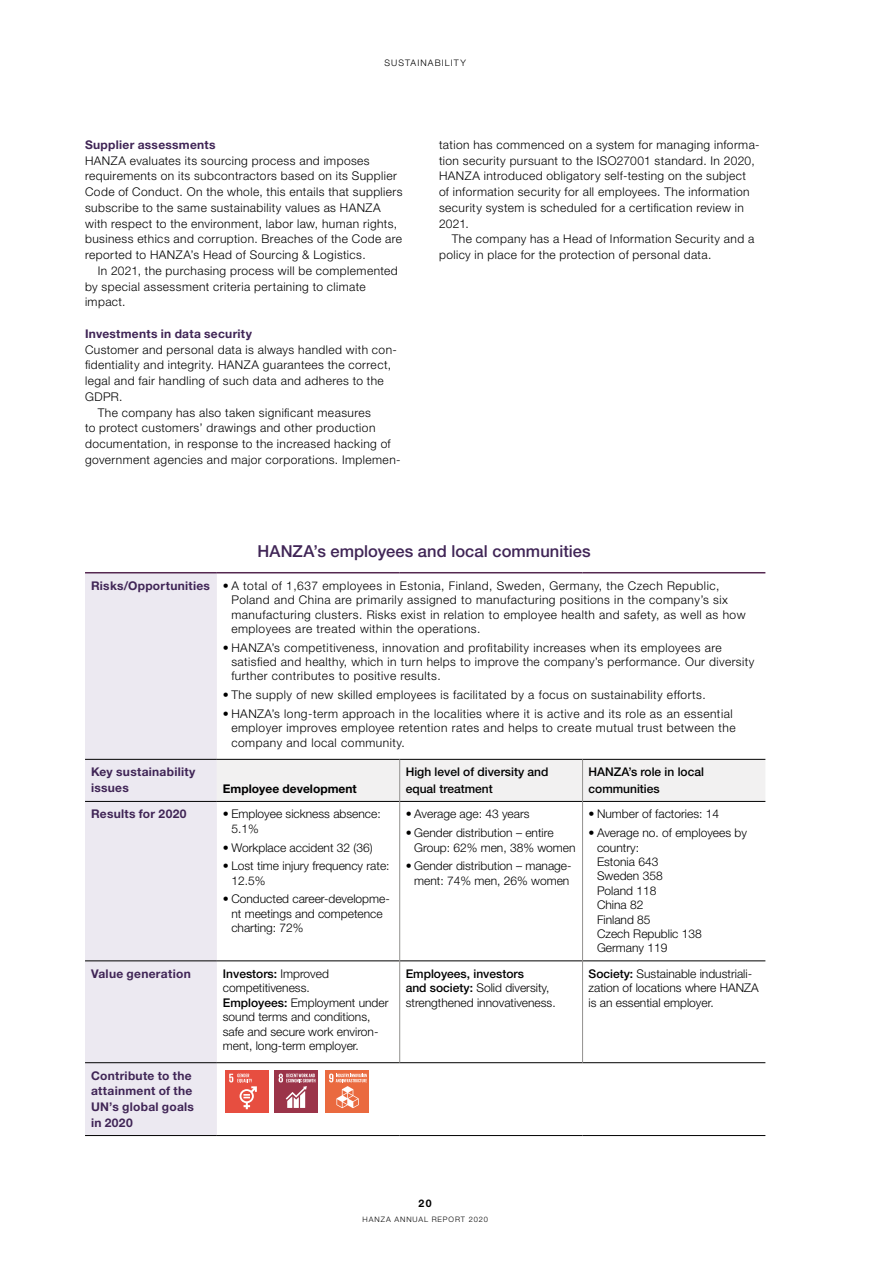
<style>
.page{position:relative;width:893px;height:1263px;background:#fff}
.page>*{position:absolute;margin:0;border:0;box-sizing:border-box;transform-origin:0 0}
.t1{font:500 16.5px "Helvetica Neue LT Std";letter-spacing:.005em;color:#402556}
.t2{font:300 12px/15.8px "Helvetica Neue LT Std";letter-spacing:.035em;color:#000}
.t3{font:300 12px/14.4px "Helvetica Neue LT Std";color:#000}
.t4{font:700 12px/15.8px "Helvetica Neue LT Std";letter-spacing:.025em;color:#402556}
.t5{font:500 12px/16.5px "Helvetica Neue LT Std";color:#000}
.t6{font:700 12px "Helvetica Neue LT Std";color:#000}
.t7{font:700 10.5px "Helvetica Neue LT Std";color:#000}
.t8{font:300 9px "Helvetica Neue LT Std";letter-spacing:.12em;color:#000}
.t9{font:300 7.5px "Helvetica Neue LT Std";letter-spacing:.125em;color:#000}
.s1{font-weight:700;color:#402556}
.s2{font-weight:500}
</style>
<div class="page">
<div style="left:85px;top:573px;width:132px;height:562px;background:#ece9f1"></div>
<div style="left:217px;top:760px;width:548px;height:41px;background:#f2f1f1"></div>
<hr style="left:85px;top:572px;width:132px;height:1px;background:#552851">
<hr style="left:217px;top:572px;width:183px;height:1px;background:#552851">
<hr style="left:400px;top:572px;width:183px;height:1px;background:#552851">
<hr style="left:583px;top:572px;width:182px;height:1px;background:#552851">
<hr style="left:85px;top:759px;width:132px;height:1px;background:#000">
<hr style="left:85px;top:801px;width:132px;height:1px;background:#000">
<hr style="left:85px;top:960px;width:132px;height:1px;background:#000">
<hr style="left:85px;top:1062px;width:132px;height:1px;background:#000">
<hr style="left:85px;top:1135px;width:132px;height:1px;background:#000">
<hr style="left:217px;top:759px;width:183px;height:1px;background:#000">
<hr style="left:400px;top:759px;width:183px;height:1px;background:#000">
<hr style="left:583px;top:759px;width:182px;height:1px;background:#000">
<hr style="left:217px;top:801px;width:182px;height:1px;background:#000">
<hr style="left:400px;top:801px;width:182px;height:1px;background:#000">
<hr style="left:583px;top:801px;width:182px;height:1px;background:#000">
<hr style="left:217px;top:960px;width:182px;height:1px;background:#000">
<hr style="left:400px;top:960px;width:182px;height:1px;background:#000">
<hr style="left:583px;top:960px;width:182px;height:1px;background:#000">
<hr style="left:217px;top:1062px;width:183px;height:1px;background:#000">
<hr style="left:400px;top:1062px;width:183px;height:1px;background:#000">
<hr style="left:583px;top:1062px;width:182px;height:1px;background:#000">
<hr style="left:217px;top:1135px;width:183px;height:1px;background:#000">
<hr style="left:400px;top:1135px;width:183px;height:1px;background:#000">
<hr style="left:583px;top:1135px;width:182px;height:1px;background:#000">
<hr style="left:399px;top:759px;width:1px;height:42px;background:#93918f">
<hr style="left:582px;top:759px;width:1px;height:42px;background:#93918f">
<hr style="left:399px;top:801px;width:1px;height:160px;background:#93918f">
<hr style="left:582px;top:801px;width:1px;height:160px;background:#93918f">
<hr style="left:399px;top:961px;width:1px;height:101px;background:#93918f">
<hr style="left:582px;top:961px;width:1px;height:101px;background:#93918f">
<div style="left:275px;top:1070px;width:43px;height:43px;background:#9b3449"></div>
<svg style="left:279px;top:1073px;width:36px;height:35px"></svg>
<div style="left:225px;top:1070px;width:44px;height:43px;background:#e74e40"></div>
<svg style="left:229px;top:1074px;width:28px;height:35px"></svg>
<div style="left:325px;top:1070px;width:44px;height:43px;background:#ea6a3f"></div>
<svg style="left:329px;top:1073px;width:38px;height:35px"></svg>
<p class="t8" style="left:385px;top:57px;width:83px">SUSTAINABILITY</p>
<p class="t4" style="left:85px;top:136px;width:132px">Supplier assessments</p>
<p class="t2" style="left:85px;top:152px;width:319px">HANZA evaluates its sourcing process and imposes requirements on its subcontractors based on its Supplier Code of Conduct. On the whole, this entails that suppliers subscribe to the same sustainability values as HANZA with respect to the environment, labor law, human rights, business ethics and corruption. Breaches of the Code are reported to HANZA’s Head of Sourcing &amp; Logistics.</p>
<p class="t2" style="left:85px;top:262px;width:314px;text-indent:13px">In 2021, the purchasing process will be complemented by special assessment criteria pertaining to climate impact.</p>
<p class="t4" style="left:85px;top:325px;width:168px">Investments in data security</p>
<p class="t2" style="left:85px;top:341px;width:313px">Customer and personal data is always handled with con-</p>
<p class="t2" style="left:85px;top:357px;width:307px">fidentiality and integrity. HANZA guarantees the correct,</p>
<p class="t2" style="left:85px;top:373px;width:300px">legal and fair handling of such data and adheres to the</p>
<p class="t2" style="left:85px;top:388px;width:39px">GDPR.</p>
<p class="t2" style="left:98px;top:404px;width:275px">The company has also taken significant measures</p>
<p class="t2" style="left:85px;top:420px;width:292px">to protect customers’ drawings and other production</p>
<p class="t2" style="left:85px;top:436px;width:307px">documentation, in response to the increased hacking of</p>
<p class="t2" style="left:85px;top:451px;width:317px">government agencies and major corporations. Implemen-</p>
<p class="t2" style="left:439px;top:136px;width:322px">tation has commenced on a system for managing informa&shy;tion security pursuant to the ISO27001 standard. In 2020, HANZA introduced obligatory self-testing on the subject<br>of information security for all employees. The information security system is scheduled for a certification review in 2021.</p>
<p class="t2" style="left:439px;top:231px;width:317px;text-indent:13px">The company has a Head of Information Security and a policy in place for the protection of personal data.</p>
<h1 class="t1" style="left:258px;top:541px;width:335px">HANZA’s employees and local communities</h1>
<p class="t2" style="left:231px;top:578px;width:516px;line-height:14.4px;text-indent:-140px"><span class="s1">Risks/Opportunities</span> • A total of 1,637 employees in Estonia, Finland, Sweden, Germany, the Czech Republic, Poland and China are primarily assigned to manufacturing positions in the company’s six manufacturing clusters. Risks exist in relation to employee health and safety, as well as how employees are treated within the operations.</p>
<p class="t2" style="left:231px;top:640px;width:524px;line-height:14.4px;text-indent:-9px">• HANZA’s competitiveness, innovation and profitability increases when its employees are satisfied and healthy, which in turn helps to improve the company’s performance. Our diversity further contributes to positive results.</p>
<p class="t2" style="left:223px;top:687px;width:484px">• The supply of new skilled employees is facilitated by a focus on sustainability efforts.</p>
<p class="t2" style="left:231px;top:706px;width:506px;line-height:14.4px;text-indent:-9px">• HANZA’s long-term approach in the localities where it is active and its role as an essential employer improves employee retention rates and helps to create mutual trust between the company and local community.</p>
<p class="t4" style="left:91px;top:764px;width:106px">Key sustainability issues</p>
<p class="t5" style="left:406px;top:764px;width:144px">High level of diversity and equal treatment</p>
<p class="t5" style="left:589px;top:764px;width:117px">HANZA’s role in local communities</p>
<p class="t6" style="left:223px;top:781px;width:135px">Employee development</p>
<p class="t4" style="left:91px;top:806px;width:97px">Results for 2020</p>
<p class="t3" style="left:231px;top:807px;width:151px;text-indent:-9px">• Employee sickness absence:<br>5.1%</p>
<p class="t3" style="left:223px;top:840px;width:151px">• Workplace accident 32 (36)</p>
<p class="t3" style="left:231px;top:858px;width:160px;text-indent:-9px">• Lost time injury frequency rate:<br>12.5%</p>
<p class="t3" style="left:231px;top:891px;width:160px;text-indent:-9px">• Conducted career-developme&shy;nt meetings and competence charting: 72%</p>
<p class="t3" style="left:406px;top:807px;width:125px">• Average age: 43 years</p>
<p class="t3" style="left:414px;top:825px;width:163px;text-indent:-9px">• Gender distribution – entire<br>Group: 62% men, 38% women</p>
<p class="t3" style="left:406px;top:858px;width:167px;text-align:center">• Gender distribution – manage&shy;ment: 74% men, 26% women</p>
<p class="t3" style="left:589px;top:807px;width:132px">• Number of factories: 14</p>
<p class="t3" style="left:597px;top:825px;width:151px;text-indent:-9px">• Average no. of employees by country:<br>Estonia 643<br>Sweden 358<br>Poland 118<br>China 82<br>Finland 85<br>Czech Republic 138<br>Germany 119</p>
<p class="t4" style="left:91px;top:965px;width:101px">Value generation</p>
<p class="t3" style="left:223px;top:966px;width:167px"><span class="s2">Investors:</span> Improved competitiveness.<br><span class="s2">Employees:</span> Employment under sound terms and conditions, safe and secure work environ&shy;ment, long-term employer.</p>
<p class="t3" style="left:406px;top:966px;width:152px"><span class="s2">Employees, investors<br>and society:</span> Solid diversity, strengthened innovativeness.</p>
<p class="t3" style="left:589px;top:966px;width:172px"><span class="s2">Society:</span> Sustainable industriali&shy;zation of locations where HANZA is an essential employer.</p>
<p class="t4" style="left:91px;top:1067px;width:104px">Contribute to the attainment of the<br>UN’s global goals in 2020</p>
<p class="t7" style="left:419px;top:1196px;width:15px">20</p>
<p class="t9" style="left:363px;top:1214px;width:127px">HANZA ANNUAL REPORT 2020</p>
</div>
